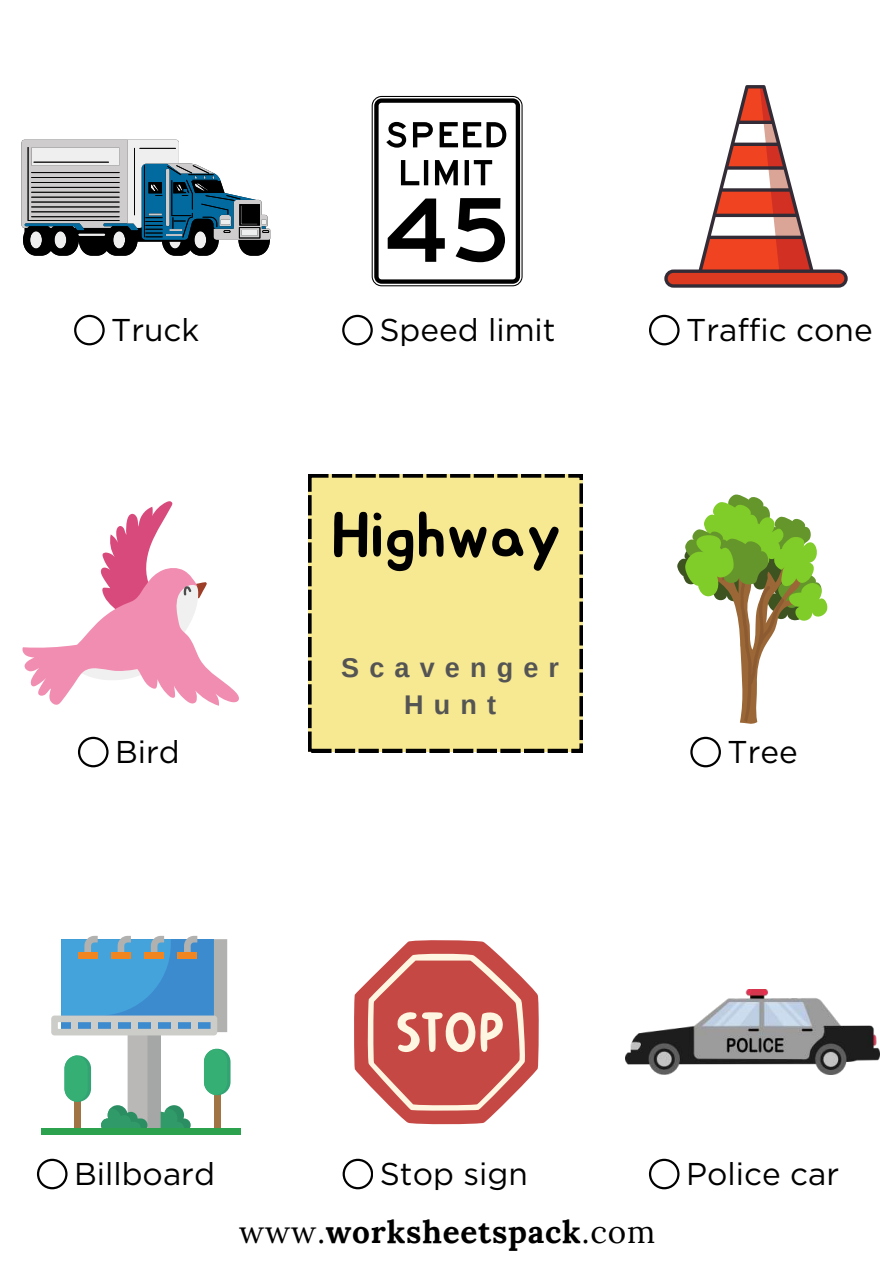
<style>
.page{position:relative;width:893px;height:1264px;background:#fff}
.page>*{position:absolute;margin:0;border:0;box-sizing:border-box;transform-origin:0 0}
.t1{font:63px "Jua";letter-spacing:.01em;color:#000}
.t2{font:31.5px "Gotham";color:#000}
.t3{font:700 31.5px "Lora";letter-spacing:.025em;color:#000}
.t4{font:700 27px/37.2px "Arimo";letter-spacing:.375em;color:#545454;text-align:center}
.s1{font-weight:400}
</style>
<div class="page">
<svg style="left:51px;top:935px;width:179px;height:193px"></svg>
<div style="left:41px;top:1128px;width:199px;height:7px;background:#2ca14e"></div>
<svg style="left:37px;top:1158px;width:30px;height:31px"></svg>
<svg style="left:342px;top:1158px;width:31px;height:31px"></svg>
<svg style="left:649px;top:1158px;width:30px;height:31px"></svg>
<svg style="left:78px;top:736px;width:30px;height:31px"></svg>
<svg style="left:690px;top:736px;width:30px;height:31px"></svg>
<svg style="left:74px;top:315px;width:30px;height:30px"></svg>
<svg style="left:342px;top:315px;width:30px;height:30px"></svg>
<svg style="left:649px;top:315px;width:30px;height:30px"></svg>
<svg style="left:664px;top:85px;width:183px;height:203px"></svg>
<img style="left:625px;top:989px;width:254px;height:85px">
<svg style="left:354px;top:940px;width:185px;height:184px"></svg>
<svg style="left:22px;top:501px;width:217px;height:205px"></svg>
<svg style="left:677px;top:494px;width:151px;height:230px"></svg>
<svg style="left:22px;top:140px;width:248px;height:116px"></svg>
<svg style="left:371px;top:96px;width:151px;height:190px"></svg>
<div style="left:308px;top:474px;width:274px;height:278px;background:#f7e892"></div>
<p class="t2" style="left:111px;top:310px;width:90px">Truck</p>
<p class="t2" style="left:379px;top:310px;width:178px">Speed limit</p>
<p class="t2" style="left:686px;top:310px;width:188px">Traffic cone</p>
<h1 class="t1" style="left:331px;top:506px;width:231px">Highway</h1>
<p class="t4" style="left:341px;top:649px;width:219px">Scavenger<br>Hunt</p>
<p class="t2" style="left:115px;top:732px;width:66px">Bird</p>
<p class="t2" style="left:727px;top:732px;width:72px">Tree</p>
<p class="t2" style="left:74px;top:1154px;width:142px">Billboard</p>
<p class="t2" style="left:380px;top:1154px;width:149px">Stop sign</p>
<p class="t2" style="left:686px;top:1154px;width:155px">Police car</p>
<p class="t3" style="left:239px;top:1210px;width:417px"><span class="s1">www.</span>worksheetspack<span class="s1">.com</span></p>
</div>
